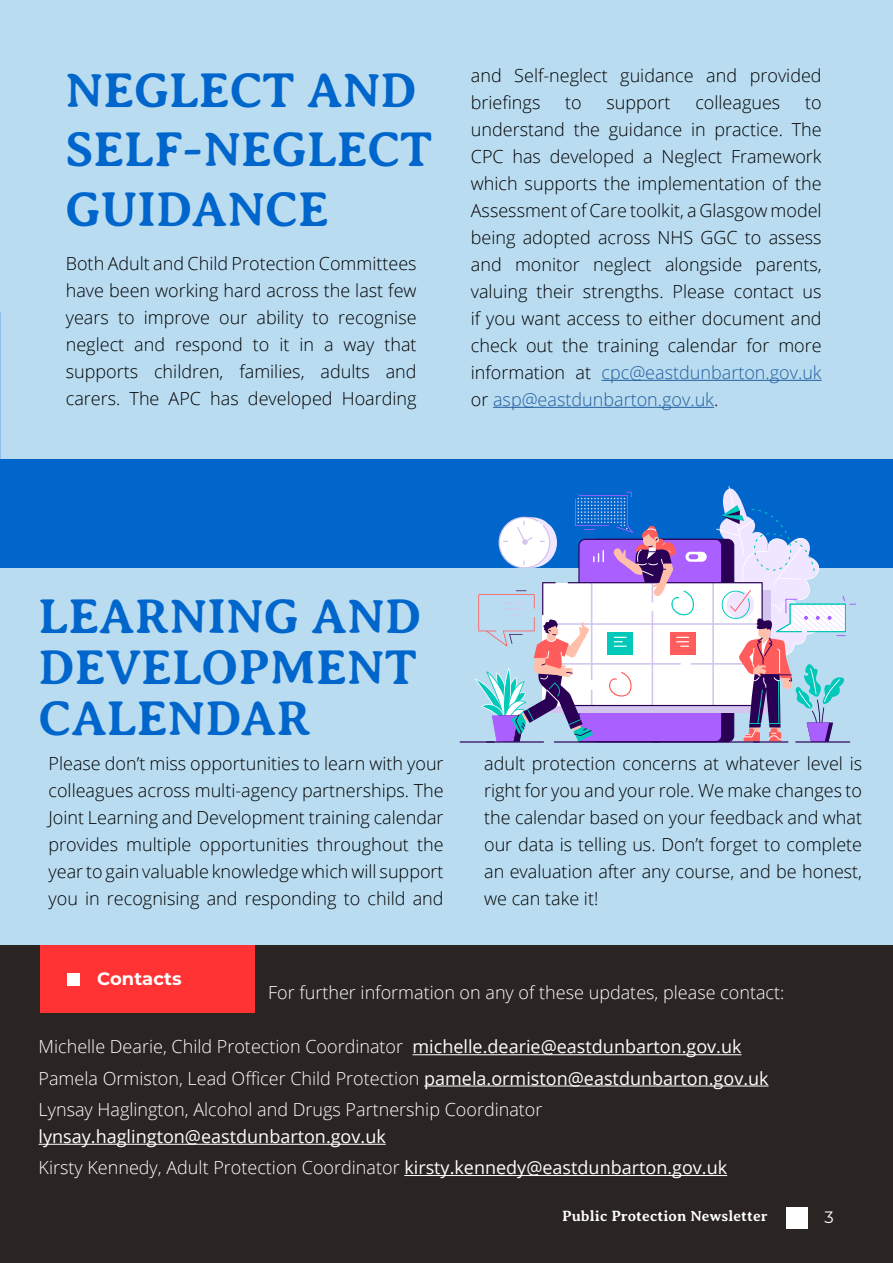
<style>
.page{position:relative;width:893px;height:1263px;background:#badcf1}
.page>*{position:absolute;margin:0;border:0;box-sizing:border-box;transform-origin:0 0}
.Headline{font:700 49.5px/59.4px "Averia Serif Libre";color:#06c}
.body_text_White{font:300 18px/27px "Open Sans";color:#000101;text-align:justify}
.body_text{font:300 18px/27px "Open Sans";color:#fff}
.Title_cover_2_White{font:700 18px "Montserrat";color:#fff}
.t1{font:16.5px "Montserrat";color:#fff}
.t2{font:700 15px "Averia Serif Libre";letter-spacing:.005em;color:#fff}
.s1{color:#215e9e}
.s2{font-weight:400}
</style>
<div class="page">
<div style="left:0;top:945px;width:893px;height:318px;background:#2a2522"></div>
<div style="left:0;top:459px;width:893px;height:108px;background:#06c"></div>
<div style="left:41px;top:945px;width:214px;height:68px;background:#f33"></div>
<div style="left:67px;top:973px;width:13px;height:13px;background:#fff"></div>
<hr style="left:460px;top:741px;width:35px;height:1px;background:#2a0055">
<svg style="left:475px;top:486px;width:381px;height:256px"></svg>
<div style="left:787px;top:1207px;width:21px;height:21px;background:#fff"></div>
<hr style="left:601px;top:380px;width:221px;height:1px;background:#215e9e">
<hr style="left:493px;top:407px;width:221px;height:1px;background:#215e9e">
<hr style="left:412px;top:1054px;width:329px;height:1px;background:#fff">
<hr style="left:424px;top:1085px;width:345px;height:1px;background:#fff">
<hr style="left:39px;top:1144px;width:347px;height:1px;background:#fff">
<hr style="left:404px;top:1175px;width:323px;height:1px;background:#fff">
<p class="Headline" style="left:66px;top:60px;width:368px">NEGLECT AND<br>SELF-NEGLECT<br>GUIDANCE</p>
<p class="body_text_White" style="left:66px;top:250px;width:352px">Both Adult and Child Protection Committees have been working hard across the last few years to improve our ability to recognise neglect and respond to it in a way that supports children, families, adults and carers. The APC has developed Hoarding</p>
<p class="body_text_White" style="left:471px;top:61px;width:352px">and Self-neglect guidance and provided briefings</p>
<p class="body_text_White" style="left:565px;top:88px;width:18px">to</p>
<p class="body_text_White" style="left:606px;top:88px;width:66px">support</p>
<p class="body_text_White" style="left:695px;top:88px;width:86px">colleagues</p>
<p class="body_text_White" style="left:471px;top:88px;width:352px;text-indent:334px">to understand the guidance in practice. The CPC has developed a Neglect Framework which supports the implementation of the Assessment of Care toolkit, a Glasgow model being adopted across NHS GGC to assess and monitor neglect alongside parents, valuing their strengths. Please contact us if you want access to either document and check out the training calendar for more information at <span class="s1">cpc@eastdunbarton.gov.uk </span>or <span class="s1">asp@eastdunbarton.gov.uk</span>.</p>
<p class="Headline" style="left:39px;top:591px;width:384px;line-height:51px">LEARNING AND<br>DEVELOPMENT</p>
<p class="Headline" style="left:39px;top:689px;width:274px">CALENDAR</p>
<p class="body_text_White" style="left:49px;top:749px;width:397px">Please don’t miss opportunities to learn with your colleagues across multi-agency partnerships. The Joint Learning and Development training calendar provides multiple opportunities throughout the year to gain valuable knowledge which will support you in recognising and responding to child and</p>
<p class="body_text_White" style="left:484px;top:749px;width:380px">adult protection concerns at whatever level is right for you and your role. We make changes to the calendar based on your feedback and what our data is telling us. Don’t forget to complete an evaluation after any course, and be honest, we can take it!</p>
<p class="Title_cover_2_White" style="left:97px;top:965px;width:86px">Contacts</p>
<p class="body_text" style="left:268px;top:979px;width:518px">For further information on any of these updates, please contact:</p>
<p class="body_text" style="left:39px;top:1033px;width:704px">Michelle Dearie, Child Protection Coordinator <span class="s2">michelle.dearie@eastdunbarton.gov.uk</span></p>
<p class="body_text" style="left:39px;top:1064px;width:732px">Pamela Ormiston, Lead Officer Child Protection <span class="s2">pamela.ormiston@eastdunbarton.gov.uk</span></p>
<p class="body_text" style="left:39px;top:1095px;width:505px">Lynsay Haglington, Alcohol and Drugs Partnership Coordinator <span class="s2">lynsay.haglington@eastdunbarton.gov.uk</span></p>
<p class="body_text" style="left:39px;top:1154px;width:690px">Kirsty Kennedy, Adult Protection Coordinator <span class="s2">kirsty.kennedy@eastdunbarton.gov.uk</span></p>
<p class="t2" style="left:562px;top:1207px;width:207px">Public Protection Newsletter</p>
<p class="t1" style="left:824px;top:1206px;width:11px">3</p>
</div>
